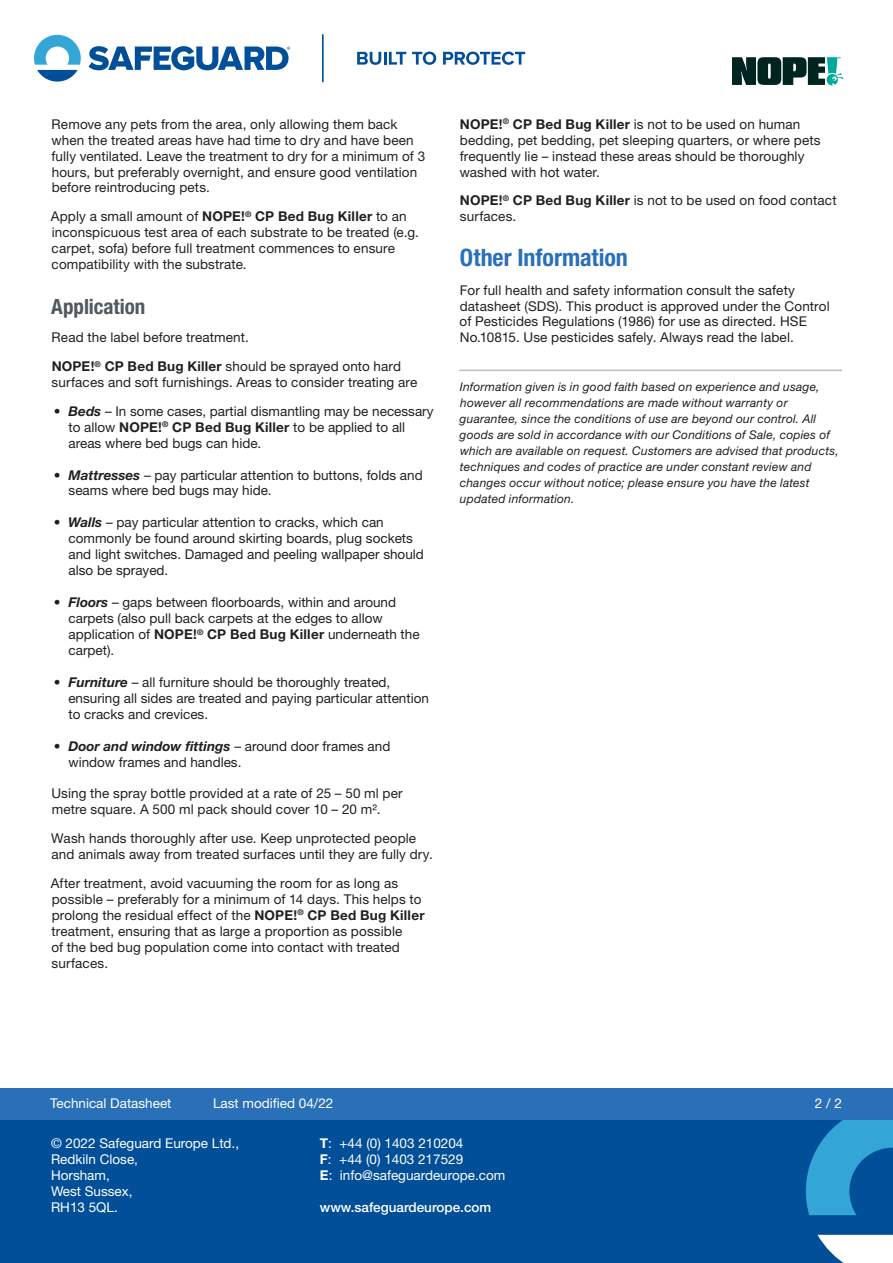
<style>
.page{position:relative;width:893px;height:1263px;background:#fff}
.page>*{position:absolute;margin:0;border:0;box-sizing:border-box;transform-origin:0 0}
.t1{font:700 condensed 24px "Helvetica Neue LT Std";color:#2a70b8}
.t2{font:700 condensed 21px "Helvetica Neue LT Std";color:#51595e}
.t3{font:13.5px/15.9px "Helvetica Neue LT Std";letter-spacing:.005em;color:#231f20}
.t4{font:13.5px/15.9px "Helvetica Neue LT Std";color:#fff}
.t5{font:500 13.5px "Helvetica Neue LT Std";color:#fff}
.t6{font:italic 12px/15.9px "Helvetica Neue LT Std";letter-spacing:.015em;color:#231f20}
.s1{font-weight:700}
.s2{font-weight:700;font-style:italic}
</style>
<div class="page">
<div style="left:0;top:1103px;width:893px;height:160px;background:#014e99"></div>
<svg style="left:817px;top:1235px;width:76px;height:28px;background:#d7e3ef"></svg>
<svg style="left:806px;top:1119px;width:87px;height:96px"></svg>
<div style="left:0;top:1087px;width:893px;height:32px;background:#2a70b8"></div>
<svg style="left:357px;top:52px;width:49px;height:13px"></svg>
<svg style="left:412px;top:52px;width:24px;height:13px"></svg>
<svg style="left:443px;top:52px;width:82px;height:13px"></svg>
<svg style="left:89px;top:46px;width:201px;height:24px"></svg>
<svg style="left:34px;top:35px;width:47px;height:47px"></svg>
<hr style="left:322px;top:35px;width:2px;height:47px;background:#014e99">
<svg style="left:732px;top:57px;width:111px;height:28px;background:#39605c"></svg>
<hr style="left:459px;top:370px;width:383px;height:1px;background:#bcbdc0">
<p class="t3" style="left:51px;top:116px;width:375px">Remove any pets from the area, only allowing them back when the treated areas have had time to dry and have been fully ventilated. Leave the treatment to dry for a minimum of 3 hours, but preferably overnight, and ensure good ventilation before reintroducing pets.</p>
<p class="t3" style="left:51px;top:208px;width:370px">Apply a small amount of <span class="s1">NOPE!</span><sup>®</sup> <span class="s1">CP Bed Bug Killer</span> to an inconspicuous test area of each substrate to be treated (e.g. carpet, sofa) before full treatment commences to ensure compatibility with the substrate.</p>
<h2 class="t2" style="left:51px;top:293px;width:96px">Application</h2>
<p class="t3" style="left:52px;top:323px;width:351px;line-height:28.7px">Read the label before treatment.<br><span class="s1">NOPE!</span><sup>®</sup> <span class="s1">CP Bed Bug Killer</span> should be sprayed onto hard</p>
<p class="t3" style="left:52px;top:374px;width:367px">surfaces and soft furnishings. Areas to consider treating are</p>
<p class="t3" style="left:69px;top:403px;width:366px;text-indent:-15px"><span class="s2">• Beds</span> – In some cases, partial dismantling may be necessary to allow <span class="s1">NOPE!</span><sup>®</sup> <span class="s1">CP Bed Bug Killer</span> to be applied to all areas where bed bugs can hide.</p>
<p class="t3" style="left:69px;top:467px;width:355px;text-indent:-15px"><span class="s2">• Mattresses</span> – pay particular attention to buttons, folds and seams where bed bugs may hide.</p>
<p class="t3" style="left:69px;top:514px;width:357px;text-indent:-15px"><span class="s2">• Walls</span> – pay particular attention to cracks, which can commonly be found around skirting boards, plug sockets and light switches. Damaged and peeling wallpaper should also be sprayed.</p>
<p class="t3" style="left:69px;top:594px;width:353px;text-indent:-15px"><span class="s2">• Floors</span> – gaps between floorboards, within and around carpets (also pull back carpets at the edges to allow application of <span class="s1">NOPE!</span><sup>®</sup> <span class="s1">CP Bed Bug Killer</span> underneath the carpet).</p>
<p class="t3" style="left:68px;top:674px;width:362px;text-indent:-14px"><span class="s2">• Furniture</span> – all furniture should be thoroughly treated, ensuring all sides are treated and paying particular attention to cracks and crevices.</p>
<p class="t3" style="left:68px;top:738px;width:323px;text-indent:-14px"><span class="s2">• Door and window fittings</span> – around door frames and window frames and handles.</p>
<p class="t3" style="left:51px;top:785px;width:353px">Using the spray bottle provided at a rate of 25 – 50 ml per metre square. A 500 ml pack should cover 10 – 20 m2.</p>
<p class="t3" style="left:51px;top:830px;width:383px">Wash hands thoroughly after use. Keep unprotected people and animals away from treated surfaces until they are fully dry.</p>
<p class="t3" style="left:51px;top:875px;width:375px">After treatment, avoid vacuuming the room for as long as possible – preferably for a minimum of 14 days. This helps to prolong the residual effect of the <span class="s1">NOPE!</span><sup>®</sup> <span class="s1">CP Bed Bug Killer </span>treatment, ensuring that as large a proportion as possible<br>of the bed bug population come into contact with treated surfaces.</p>
<p class="t3" style="left:460px;top:116px;width:362px"><span class="s1">NOPE!</span><sup>®</sup> <span class="s1">CP Bed Bug Killer</span> is not to be used on human bedding, pet bedding, pet sleeping quarters, or where pets frequently lie – instead these areas should be thoroughly washed with hot water.</p>
<p class="t3" style="left:460px;top:192px;width:378px"><span class="s1">NOPE!</span><sup>®</sup> <span class="s1">CP Bed Bug Killer</span> is not to be used on food contact surfaces.</p>
<h1 class="t1" style="left:460px;top:243px;width:170px">Other Information</h1>
<p class="t3" style="left:460px;top:282px;width:372px">For full health and safety information consult the safety datasheet (SDS). This product is approved under the Control of Pesticides Regulations (1986) for use as directed. HSE No.10815. Use pesticides safely. Always read the label.</p>
<p class="t6" style="left:460px;top:379px;width:381px">Information given is in good faith based on experience and usage, however all recommendations are made without warranty or guarantee, since the conditions of use are beyond our control. All goods are sold in accordance with our Conditions of Sale, copies of which are available on request. Customers are advised that products, techniques and codes of practice are under constant review and changes occur without notice; please ensure you have the latest updated information.</p>
<p class="t4" style="left:50px;top:1095px;width:123px">Technical Datasheet</p>
<p class="t4" style="left:213px;top:1095px;width:122px">Last modified 04/22</p>
<p class="t4" style="left:815px;top:1095px;width:29px">2 / 2</p>
<p class="t4" style="left:51px;top:1135px;width:190px">© 2022 Safeguard Europe Ltd.,<br>Redkiln Close,<br>Horsham,<br>West Sussex,<br>RH13 5QL.</p>
<p class="t4" style="left:320px;top:1135px;width:187px"><span class="s1">T</span>: +44 (0) 1403 210204<br><span class="s1">F</span>: +44 (0) 1403 217529<br><span class="s1">E</span>: info@safeguardeurope.com</p>
<p class="t5" style="left:320px;top:1199px;width:173px">www.safeguardeurope.com</p>
</div>
